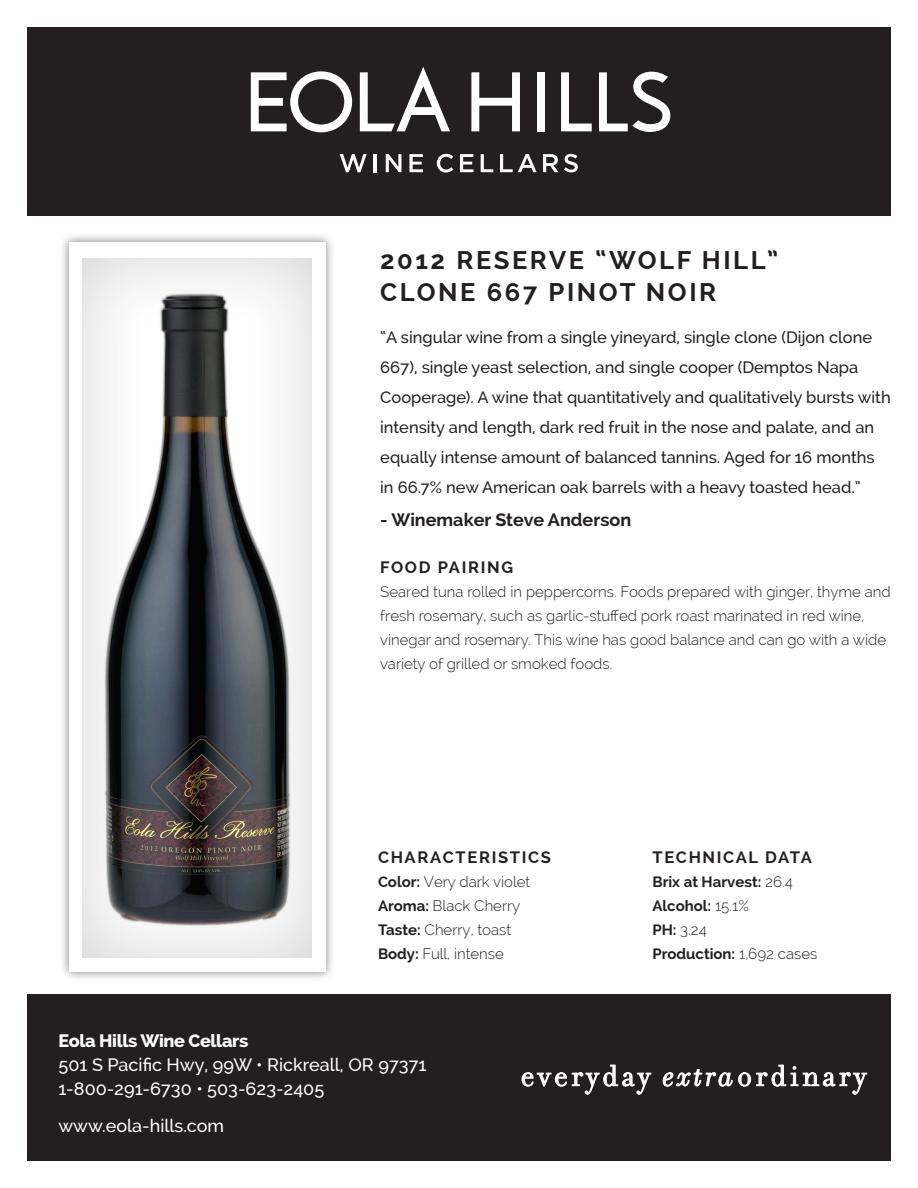
<style>
.page{position:relative;width:918px;height:1188px;background:#fff}
.page>*{position:absolute;margin:0;border:0;box-sizing:border-box;transform-origin:0 0}
.t1{font:700 25.5px "Raleway";letter-spacing:.1em;color:#231f20}
.t2{font:500 18px "Raleway";color:#fff}
.t3{font:700 18px "Raleway";color:#231f20}
.t4{font:800 18px "Raleway";letter-spacing:-.02em;color:#fff}
.t5{font:500 16.5px/30px "Raleway";color:#231f20}
.t6{font:700 16.5px "Raleway";letter-spacing:.1em;color:#231f20}
.t7{font:300 15px/24px "Raleway";color:#231f20}
.t8{font:700 15px "Raleway";color:#231f20}
.s1{font-weight:700}
.s2{font-weight:300}
</style>
<div class="page">
<div style="left:27px;top:27px;width:864px;height:189px;background:#231f20"></div>
<div style="left:27px;top:994px;width:864px;height:167px;background:#231f20"></div>
<svg style="left:251px;top:71px;width:101px;height:61px"></svg>
<svg style="left:360px;top:67px;width:90px;height:64px"></svg>
<svg style="left:471px;top:72px;width:49px;height:59px"></svg>
<div style="left:537px;top:72px;width:7px;height:59px;background:#fff"></div>
<svg style="left:561px;top:72px;width:31px;height:59px"></svg>
<svg style="left:599px;top:72px;width:71px;height:60px"></svg>
<svg style="left:340px;top:154px;width:27px;height:18px"></svg>
<hr style="left:373px;top:154px;width:4px;height:18px;background:#fff">
<svg style="left:386px;top:154px;width:15px;height:18px"></svg>
<svg style="left:409px;top:154px;width:14px;height:18px"></svg>
<svg style="left:437px;top:154px;width:16px;height:18px"></svg>
<svg style="left:460px;top:154px;width:14px;height:18px"></svg>
<svg style="left:481px;top:154px;width:12px;height:18px"></svg>
<svg style="left:500px;top:154px;width:37px;height:18px"></svg>
<svg style="left:543px;top:154px;width:15px;height:18px"></svg>
<svg style="left:564px;top:154px;width:14px;height:18px"></svg>
<svg style="left:521px;top:1064px;width:131px;height:31px"></svg>
<svg style="left:663px;top:1064px;width:205px;height:31px"></svg>
<div style="left:59px;top:232px;width:276px;height:750px;background:#231f20;opacity:.55"></div>
<div style="left:69px;top:242px;width:257px;height:730px;background:#fff"></div>
<div style="left:81px;top:257px;width:231px;height:701px;background:#231f20;opacity:.2"></div>
<p class="t1" style="left:380px;top:246px;width:400px">2012 RESERVE “WOLF HILL”</p>
<p class="t1" style="left:380px;top:277px;width:338px">CLONE 667 PINOT NOIR</p>
<p class="t5" style="left:380px;top:322px;width:512px">“A singular wine from a single yineyard, single clone (Dijon clone 667), single yeast selection, and single cooper (Demptos Napa Cooperage). A wine that quantitatively and qualitatively bursts with intensity and length, dark red fruit in the nose and palate, and an equally intense amount of balanced tannins. Aged for 16 months in 66.7% new American oak barrels with a heavy toasted head.”</p>
<p class="t3" style="left:380px;top:509px;width:253px">- Winemaker Steve Anderson</p>
<p class="t6" style="left:380px;top:557px;width:134px">FOOD PAIRING</p>
<p class="t7" style="left:380px;top:579px;width:512px">Seared tuna rolled in peppercorns. Foods prepared with ginger, thyme and fresh rosemary, such as garlic-stuffed pork roast marinated in red wine, vinegar and rosemary. This wine has good balance and can go with a wide variety of grilled or smoked foods.</p>
<p class="t6" style="left:378px;top:847px;width:175px">CHARACTERISTICS</p>
<p class="t7" style="left:378px;top:869px;width:154px"><span class="s1">Color:</span> Very dark violet</p>
<p class="t7" style="left:378px;top:893px;width:144px"><span class="s1">Aroma:</span> Black Cherry</p>
<p class="t7" style="left:378px;top:917px;width:135px"><span class="s1">Taste:</span> Cherry, toast</p>
<p class="t7" style="left:378px;top:941px;width:127px"><span class="s1">Body:</span> Full, intense</p>
<p class="t4" style="left:58px;top:1030px;width:191px">Eola Hills Wine Cellars</p>
<p class="t2" style="left:58px;top:1054px;width:369px">501 S Pacific Hwy, 99W • Rickreall, OR 97371</p>
<p class="t2" style="left:58px;top:1078px;width:267px">1-800-291-6730 • 503-623-2405</p>
<p class="t2" style="left:58px;top:1115px;width:167px">www.eola-hills.com</p>
<p class="t6" style="left:652px;top:847px;width:161px">TECHNICAL DATA</p>
<p class="t8" style="left:652px;top:873px;width:142px">Brix at Harvest: <span class="s2">26.4</span></p>
<p class="t8" style="left:652px;top:897px;width:98px">Alcohol: <span class="s2">15.1%</span></p>
<p class="t7" style="left:652px;top:917px;width:56px"><span class="s1">PH:</span> 3.24</p>
<p class="t8" style="left:652px;top:945px;width:166px">Production: <span class="s2">1,692 cases</span></p>
</div>
